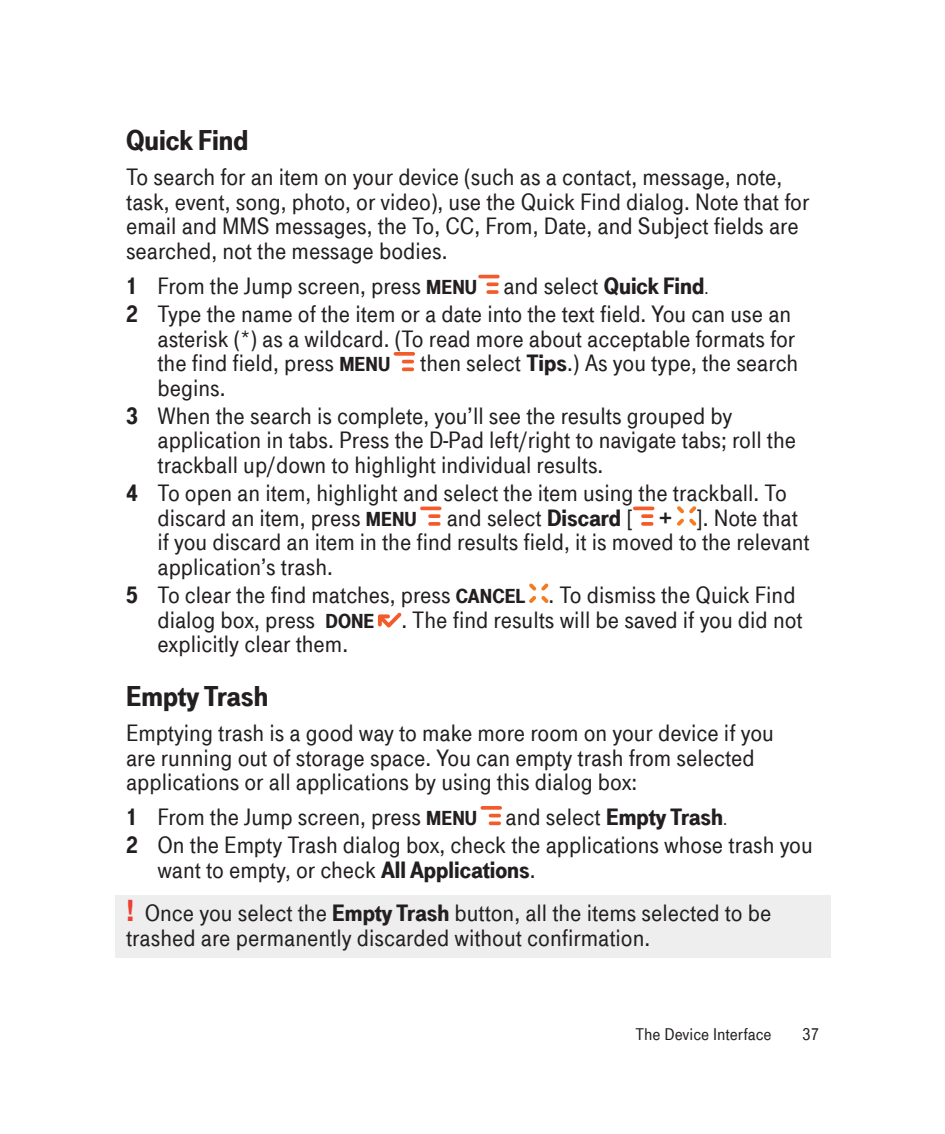
<style>
.page{position:relative;width:945px;height:1134px;background:#fff}
.page>*{position:absolute;margin:0;border:0;box-sizing:border-box;transform-origin:0 0}
.t1{font:29.75px "Tele Grotesk Ultr";color:#231f20}
.t2{font:24.5px/24.5px "Tele Grotesk Halb";color:#231f20}
.t3{font:17.5px "Tele Grotesk Halb";color:#231f20}
.s1{font-family:"Tele Grotesk Ultr"}
.s2{font-family:"Tele Grotesk Ultr";font-size:21px}
.s3{font-size:17.5px}
.s4{font-family:"Tele Grotesk Ultr";font-size:31.5px;color:#ee3f34}
</style>
<div class="page">
<div style="left:115px;top:895px;width:716px;height:63px;background:#eeeeef"></div>
<hr style="left:478px;top:275px;width:22px;height:3px;background:#f15c2a;border-radius:2px">
<svg style="left:486px;top:282px;width:13px;height:4px"></svg>
<svg style="left:486px;top:290px;width:13px;height:4px"></svg>
<svg style="left:394px;top:352px;width:21px;height:4px"></svg>
<svg style="left:402px;top:360px;width:12px;height:3px"></svg>
<svg style="left:402px;top:367px;width:12px;height:4px"></svg>
<hr style="left:420px;top:507px;width:22px;height:3px;background:#f15c2a;border-radius:2px">
<svg style="left:428px;top:514px;width:13px;height:4px"></svg>
<svg style="left:428px;top:522px;width:13px;height:4px"></svg>
<hr style="left:633px;top:507px;width:21px;height:3px;background:#f15c2a;border-radius:2px">
<svg style="left:641px;top:514px;width:12px;height:4px"></svg>
<svg style="left:641px;top:522px;width:12px;height:4px"></svg>
<svg style="left:677px;top:506px;width:19px;height:7px"></svg>
<svg style="left:677px;top:519px;width:19px;height:7px"></svg>
<svg style="left:529px;top:583px;width:20px;height:20px"></svg>
<svg style="left:378px;top:613px;width:24px;height:15px"></svg>
<svg style="left:481px;top:806px;width:21px;height:4px"></svg>
<svg style="left:489px;top:814px;width:12px;height:11px"></svg>
<p class="t1" style="left:126px;top:124px;width:124px">Quick Find</p>
<p class="t2" style="left:126px;top:165px;width:685px">To search for an item on your device (such as a contact, message, note, task, event, song, photo, or video), use the Quick Find dialog. Note that for email and MMS messages, the To, CC, From, Date, and Subject fields are searched, not the message bodies.</p>
<p class="t2" style="left:126px;top:272px;width:667px;line-height:28.3px"><span class="s1">1</span> From the Jump screen, press <span class="s2">MENU</span> and select <span class="s1">Quick Find</span><span class="s3">.<br></span><span class="s1">2</span> Type the name of the item or a date into the text field. You can use an</p>
<p class="t2" style="left:158px;top:327px;width:642px">asterisk (*) as a wildcard. (To read more about acceptable formats for the find field, press <span class="s2">MENU</span> then select <span class="s1">Tips</span>.) As you type, the search begins.</p>
<p class="t2" style="left:158px;top:404px;width:640px;text-indent:-32px"><span class="s1">3</span> When the search is complete, you’ll see the results grouped by application in tabs. Press the D-Pad left/right to navigate tabs; roll the trackball up/down to highlight individual results.</p>
<p class="t2" style="left:158px;top:481px;width:654px;text-indent:-32px"><span class="s1">4</span> To open an item, highlight and select the item using the trackball. To discard an item, press <span class="s2">MENU</span> and select <span class="s1">Discard</span> [ <span class="s1">+</span> ]. Note that if you discard an item in the find results field, it is moved to the relevant application’s trash.</p>
<p class="t2" style="left:158px;top:583px;width:647px;text-indent:-32px"><span class="s1">5</span> To clear the find matches, press <span class="s2">CANCEL</span> . To dismiss the Quick Find dialog box, press <span class="s2">DONE</span> . The find results will be saved if you did not explicitly clear them.</p>
<p class="t1" style="left:126px;top:680px;width:144px">Empty Trash</p>
<p class="t2" style="left:126px;top:721px;width:649px">Emptying trash is a good way to make more room on your device if you are running out of storage space. You can empty trash from selected applications or all applications by using this dialog box:</p>
<p class="t2" style="left:126px;top:803px;width:688px;line-height:28.3px"><span class="s1">1</span> From the Jump screen, press <span class="s2">MENU</span> and select <span class="s1">Empty Trash</span><span class="s3">.<br></span><span class="s1">2</span> On the Empty Trash dialog box, check the applications whose trash you</p>
<p class="t2" style="left:126px;top:848px;width:647px;line-height:43.2px;text-indent:32px">want to empty, or check <span class="s1">All Applications</span>.<br><span class="s4">!</span> Once you select the <span class="s1">Empty Trash</span> button, all the items selected to be</p>
<p class="t2" style="left:126px;top:926px;width:526px">trashed are permanently discarded without confirmation.</p>
<p class="t3" style="left:636px;top:1024px;width:138px">The Device Interface</p>
<p class="t3" style="left:802px;top:1024px;width:18px">37</p>
</div>
